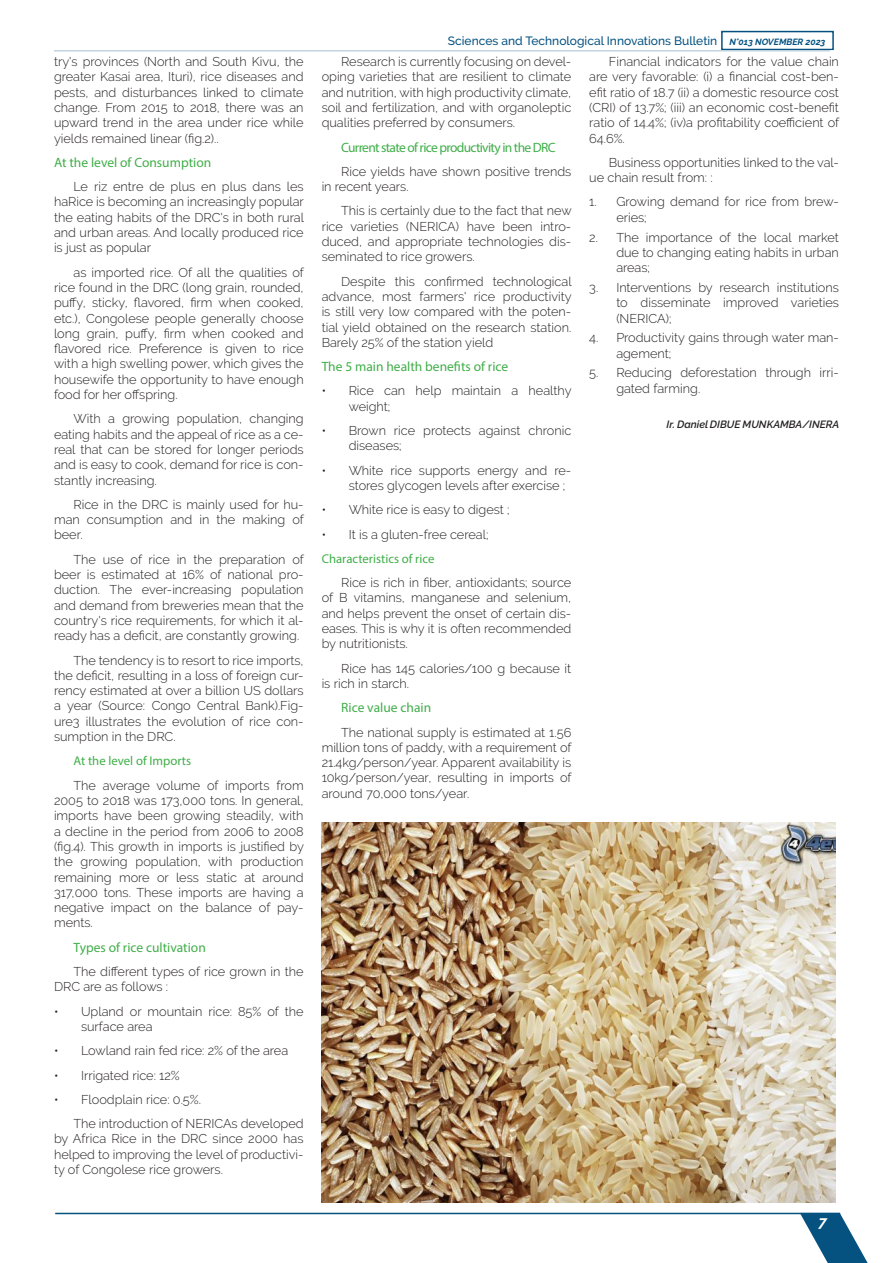
<style>
.page{position:relative;width:893px;height:1263px;background:#fff}
.page>*{position:absolute;margin:0;border:0;box-sizing:border-box;transform-origin:0 0}
.t1{font:italic 700 15px "Raleway";color:#fff}
.t2{font:13.5px "Myriad Pro";color:#40ae49}
.t3{font:13.5px "Myriad Pro";letter-spacing:-.05em;color:#40ae49}
.t4{font:300 12.75px/15.3px "Raleway";color:#231f20;text-align:justify}
.t5{font:12.75px "Myriad Pro";color:#40ae49}
.t6{font:500 12px "Raleway";color:#055281}
.t7{font:italic 600 10.5px "Raleway";color:#231f20}
.s1{font-weight:700;font-style:italic;font-size:9px}
</style>
<div class="page">
<img style="left:322px;top:822px;width:514px;height:381px">
<hr style="left:55px;top:1213px;width:785px;height:1px;background:#055281">
<div style="left:721px;top:31px;width:113px;height:19px;border:2px solid #055281"></div>
<svg style="left:800px;top:1213px;width:68px;height:50px"></svg>
<p class="t4" style="left:54px;top:54px;width:251px">try's provinces (North and South Kivu, the greater Kasai area, Ituri), rice diseases and pests, and disturbances linked to climate change. From 2015 to 2018, there was an upward trend in the area under rice while yields remained linear (fig.2)..</p>
<p class="t2" style="left:54px;top:154px;width:159px">At the level of Consumption</p>
<p class="t4" style="left:54px;top:179px;width:252px;text-indent:20px">Le riz entre de plus en plus dans les haRice is becoming an increasingly popular the eating habits of the DRC's in both rural and urban areas. And locally produced rice is just as popular</p>
<p class="t4" style="left:54px;top:264px;width:251px;text-indent:20px">as imported rice. Of all the qualities of rice found in the DRC (long grain, rounded, puffy, sticky, flavored, firm when cooked, etc.), Congolese people generally choose long grain, puffy, firm when cooked and flavored rice. Preference is given to rice with a high swelling power, which gives the housewife the opportunity to have enough food for her offspring.</p>
<p class="t4" style="left:54px;top:411px;width:251px;text-indent:20px">With a growing population, changing eating habits and the appeal of rice as a ce&shy;real that can be stored for longer periods and is easy to cook, demand for rice is con&shy;stantly increasing.</p>
<p class="t4" style="left:54px;top:497px;width:251px;text-indent:20px">Rice in the DRC is mainly used for hu&shy;man consumption and in the making of beer.</p>
<p class="t4" style="left:54px;top:551px;width:251px;text-indent:20px">The use of rice in the preparation of beer is estimated at 16% of national pro&shy;duction. The ever-increasing population and demand from breweries mean that the country's rice requirements, for which it al&shy;ready has a deficit, are constantly growing.</p>
<p class="t4" style="left:54px;top:652px;width:251px;text-indent:20px">The tendency is to resort to rice imports, the deficit, resulting in a loss of foreign cur&shy;rency estimated at over a billion US dollars a year (Source: Congo Central Bank).Fig&shy;ure3 illustrates the evolution of rice con&shy;sumption in the DRC.</p>
<p class="t5" style="left:74px;top:753px;width:119px">At the level of Imports</p>
<p class="t4" style="left:54px;top:777px;width:251px;text-indent:20px">The average volume of imports from 2005 to 2018 was 173,000 tons. In general, imports have been growing steadily, with a decline in the period from 2006 to 2008 (fig.4). This growth in imports is justified by the growing population, with production remaining more or less static at around 317,000 tons. These imports are having a negative impact on the balance of pay&shy;ments.</p>
<p class="t2" style="left:74px;top:939px;width:134px">Types of rice cultivation</p>
<p class="t4" style="left:54px;top:964px;width:251px;text-indent:20px">The different types of rice grown in the<br>DRC are as follows :</p>
<p class="t4" style="left:81px;top:1003px;width:224px;text-indent:-27px">• Upland or mountain rice: 85% of the surface area</p>
<p class="t4" style="left:54px;top:1043px;width:236px">• Lowland rain fed rice: 2% of the area</p>
<p class="t4" style="left:54px;top:1067px;width:127px">• Irrigated rice: 12%</p>
<p class="t4" style="left:54px;top:1091px;width:148px">• Floodplain rice: 0.5%.</p>
<p class="t4" style="left:54px;top:1116px;width:251px;text-indent:20px">The introduction of NERICAs developed by Africa Rice in the DRC since 2000 has helped to improving the level of productivi&shy;ty of Congolese rice growers.</p>
<p class="t6" style="left:448px;top:34px;width:379px">Sciences and Technological Innovations Bulletin <span class="s1">N°013 NOVEMBER 2023</span></p>
<p class="t4" style="left:322px;top:54px;width:251px;text-indent:20px">Research is currently focusing on devel&shy;oping varieties that are resilient to climate and nutrition, with high productivity climate, soil and fertilization, and with organoleptic qualities preferred by consumers.</p>
<p class="t3" style="left:341px;top:139px;width:216px">Current state of rice productivity in the DRC</p>
<p class="t4" style="left:322px;top:164px;width:251px;text-indent:20px">Rice yields have shown positive trends in recent years.</p>
<p class="t4" style="left:322px;top:203px;width:251px;text-indent:20px">This is certainly due to the fact that new rice varieties (NERICA) have been intro&shy;duced, and appropriate technologies dis&shy;seminated to rice growers.</p>
<p class="t4" style="left:322px;top:273px;width:252px;text-indent:20px">Despite this confirmed technological advance, most farmers' rice productivity is still very low compared with the poten&shy;tial yield obtained on the research station.<br>Barely 25% of the station yield</p>
<p class="t2" style="left:322px;top:358px;width:188px">The 5 main health benefits of rice</p>
<p class="t4" style="left:349px;top:383px;width:225px;text-indent:-27px">• Rice can help maintain a healthy weight;</p>
<p class="t4" style="left:349px;top:423px;width:224px;text-indent:-27px">• Brown rice protects against chronic diseases;</p>
<p class="t4" style="left:349px;top:462px;width:224px;text-indent:-27px">• White rice supports energy and re&shy;stores glycogen levels after exercise ;</p>
<p class="t4" style="left:322px;top:502px;width:190px">• White rice is easy to digest ;</p>
<p class="t4" style="left:322px;top:526px;width:168px">• It is a gluten-free cereal;</p>
<p class="t5" style="left:322px;top:551px;width:114px">Characteristics of rice</p>
<p class="t4" style="left:322px;top:575px;width:251px;text-indent:20px">Rice is rich in fiber, antioxidants; source of B vitamins, manganese and selenium, and helps prevent the onset of certain dis&shy;eases. This is why it is often recommended by nutritionists.</p>
<p class="t4" style="left:322px;top:660px;width:251px;text-indent:20px">Rice has 145 calories/100 g because it is rich in starch.</p>
<p class="t2" style="left:341px;top:699px;width:92px">Rice value chain</p>
<p class="t4" style="left:322px;top:724px;width:251px;text-indent:20px">The national supply is estimated at 1.56 million tons of paddy, with a requirement of 21.4kg/person/year. Apparent availability is 10kg/person/year, resulting in imports of around 70,000 tons/year.</p>
<p class="t4" style="left:589px;top:54px;width:251px;text-indent:20px">Financial indicators for the value chain are very favorable: (i) a financial cost-ben&shy;efit ratio of 18.7 (ii) a domestic resource cost (CRI) of 13.7%; (iii) an economic cost-benefit ratio of 14.4%; (iv)a profitability coefficient of 64.6%.</p>
<p class="t4" style="left:589px;top:155px;width:251px;text-indent:20px">Business opportunities linked to the val&shy;ue chain result from: :</p>
<p class="t4" style="left:616px;top:194px;width:224px;text-indent:-27px">1. Growing demand for rice from brew&shy;eries;</p>
<p class="t4" style="left:616px;top:229px;width:224px;text-indent:-27px">2. The importance of the local market due to changing eating habits in urban areas;</p>
<p class="t4" style="left:616px;top:280px;width:224px;text-indent:-27px">3. Interventions by research institutions to disseminate improved varieties (NERICA);</p>
<p class="t4" style="left:616px;top:330px;width:224px;text-indent:-27px">4. Productivity gains through water man&shy;agement;</p>
<p class="t4" style="left:616px;top:365px;width:224px;text-indent:-27px">5. Reducing deforestation through irri&shy;gated farming.</p>
<p class="t7" style="left:667px;top:418px;width:174px">Ir. Daniel DIBUE MUNKAMBA/INERA</p>
<p class="t1" style="left:819px;top:1213px;width:10px">7</p>
</div>
